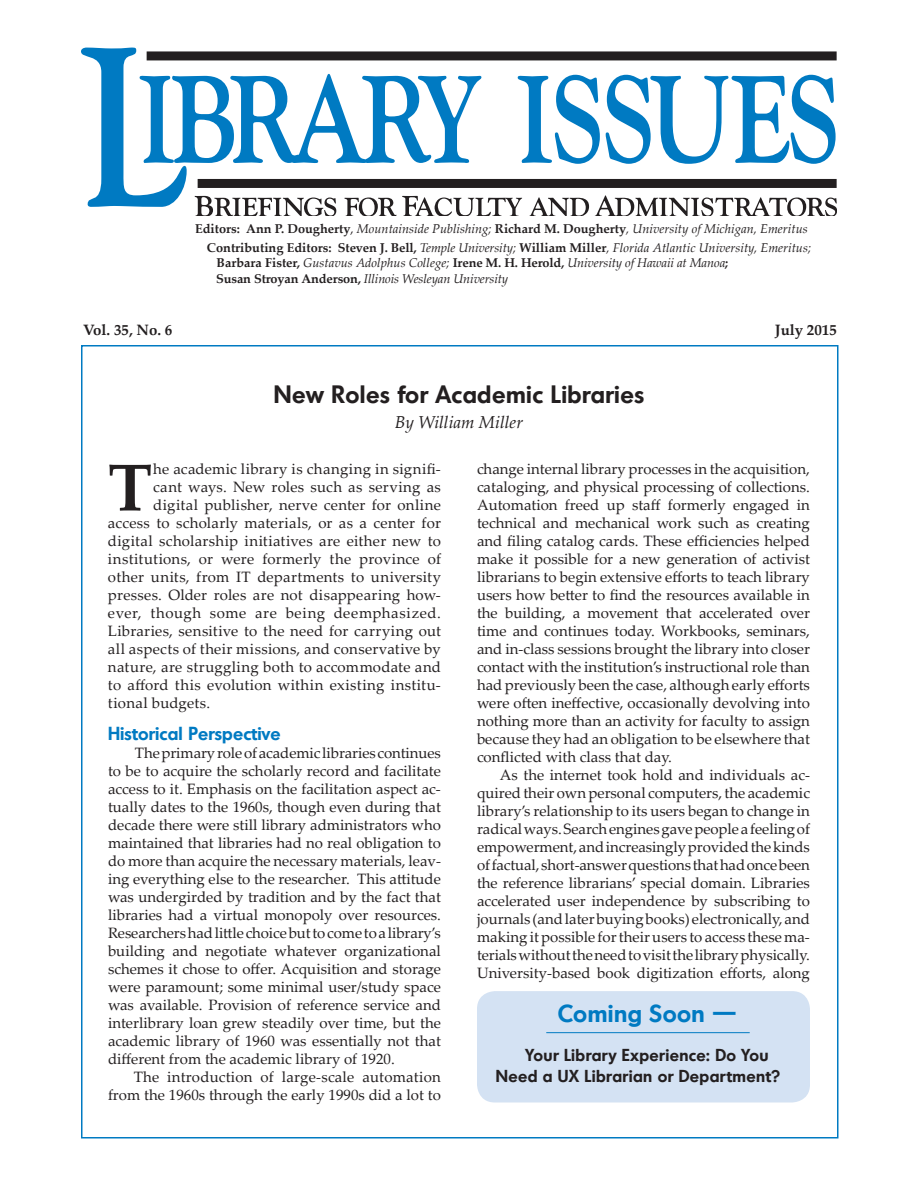
<style>
.page{position:relative;width:918px;height:1188px;background:#fff}
.page>*{position:absolute;margin:0;border:0;box-sizing:border-box;transform-origin:0 0}
.t1{font:700 66.45px "Palatino Linotype";color:#231f20}
.t2{font:600 24px "Montreal";letter-spacing:.02em;color:#231f20}
.t3{font:600 24px "Montreal";letter-spacing:.02em;color:#007ac2}
.t4{font:600 18px "Montreal";letter-spacing:.01em;color:#007ac2}
.t5{font:italic 17.25px "Palatino Linotype";color:#231f20}
.t6{font:600 16.5px/21px "Montreal";letter-spacing:.025em;color:#231f20}
.t7{font:15px/18px "Palatino Linotype";letter-spacing:.015em;color:#231f20;text-align:justify}
.t8{font:15px "Palatino Linotype";letter-spacing:.04em;color:#231f20}
.t9{font:700 15px "Palatino Linotype";color:#231f20}
.t10{font:italic 12.75px/18.8px "Palatino Linotype";color:#231f20;text-align:right}
.s1{font-weight:700;font-style:normal}
.s2{font-style:normal}
</style>
<div class="page">
<div style="left:477px;top:991px;width:333px;height:111px;background:#d4e2f3;border-radius:18px"></div>
<svg style="left:81px;top:48px;width:756px;height:168px"></svg>
<hr style="left:546px;top:1032px;width:204px;height:1px;background:#007ac2">
<p class="t10" style="left:195px;top:219px;width:618px"><span class="s1">Editors: Ann P. Dougherty</span><span class="s2">,</span> Mountainside Publishing; <span class="s1">Richard M. Dougherty</span>, University of Michigan, Emeritus<br><span class="s1">Contributing Editors: Steven J. Bell,</span> Temple University; <span class="s1">William Miller</span>, Florida Atlantic University, Emeritus;</p>
<p class="t10" style="left:216px;top:255px;width:514px;line-height:15.8px;text-align:left"><span class="s1">Barbara Fister,</span> Gustavus Adolphus College; <span class="s1">Irene M. H. Herold,</span> University of Hawaii at Manoa<span class="s1">;<br>Susan Stroyan Anderson,</span> Illinois Wesleyan University</p>
<p class="t9" style="left:83px;top:319px;width:91px">Vol. 35, No. 6</p>
<p class="t9" style="left:775px;top:319px;width:64px">July 2015</p>
<h2 class="t2" style="left:274px;top:378px;width:372px">New Roles for Academic Libraries</h2>
<p class="t5" style="left:395px;top:410px;width:130px">By William Miller</p>
<h1 class="t1" style="left:108px;top:441px;width:46px">T</h1>
<p class="t7" style="left:153px;top:460px;width:289px">he academic library is changing in signifi-</p>
<p class="t7" style="left:153px;top:478px;width:289px">cant ways. New roles such as serving as</p>
<p class="t7" style="left:153px;top:496px;width:289px">digital publisher, nerve center for online</p>
<p class="t7" style="left:108px;top:514px;width:334px">access to scholarly materials, or as a center for</p>
<p class="t7" style="left:108px;top:532px;width:334px">digital scholarship initiatives are either new to</p>
<p class="t7" style="left:108px;top:550px;width:335px">institutions, or were formerly the province of</p>
<p class="t7" style="left:108px;top:568px;width:335px">other units, from IT departments to university</p>
<p class="t7" style="left:108px;top:586px;width:334px">presses. Older roles are not disappearing how-</p>
<p class="t8" style="left:108px;top:603px;width:334px">ever, though some are being deemphasized.</p>
<p class="t7" style="left:108px;top:622px;width:334px">Libraries, sensitive to the need for carrying out</p>
<p class="t7" style="left:108px;top:640px;width:334px">all aspects of their missions, and conservative by</p>
<p class="t7" style="left:108px;top:658px;width:335px">nature, are struggling both to accommodate and</p>
<p class="t7" style="left:108px;top:676px;width:335px">to afford this evolution within existing institu-</p>
<p class="t7" style="left:108px;top:694px;width:104px">tional budgets.</p>
<p class="t4" style="left:108px;top:722px;width:174px">Historical Perspective</p>
<p class="t7" style="left:108px;top:743px;width:335px;text-indent:27px">The primary role of academic libraries continues to be to acquire the scholarly record and facilitate access to it. Emphasis on the facilitation aspect ac&shy;tually dates to the 1960s, though even during that decade there were still library administrators who maintained that libraries had no real obligation to do more than acquire the necessary materials, leav&shy;ing everything else to the researcher. This attitude was undergirded by tradition and by the fact that libraries had a virtual monopoly over resources.<br>Researchers had little choice but to come to a library’s building and negotiate whatever organizational schemes it chose to offer. Acquisition and storage were paramount; some minimal user/study space was available. Provision of reference service and interlibrary loan grew steadily over time, but the academic library of 1960 was essentially not that different from the academic library of 1920.</p>
<p class="t7" style="left:108px;top:1067px;width:334px;text-align:right">The introduction of large-scale automation from the 1960s through the early 1990s did a lot to</p>
<p class="t7" style="left:477px;top:460px;width:335px">change internal library processes in the acquisition, cataloging, and physical processing of collections.<br>Automation freed up staff formerly engaged in technical and mechanical work such as creating and filing catalog cards. These efficiencies helped make it possible for a new generation of activist librarians to begin extensive efforts to teach library users how better to find the resources available in the building, a movement that accelerated over time and continues today. Workbooks, seminars, and in-class sessions brought the library into closer contact with the institution’s instructional role than had previously been the case, although early efforts were often ineffective, occasionally devolving into nothing more than an activity for faculty to assign because they had an obligation to be elsewhere that conflicted with class that day.</p>
<p class="t7" style="left:477px;top:766px;width:335px;text-indent:23px">As the internet took hold and individuals ac&shy;quired their own personal computers, the academic library’s relationship to its users began to change in radical ways. Search engines gave people a feeling of empowerment, and increasingly provided the kinds of factual, short-answer questions that had once been the reference librarians’ special domain. Libraries accelerated user independence by subscribing to journals (and later buying books) electronically, and making it possible for their users to access these ma&shy;terials without the need to visit the library physically.<br>University-based book digitization efforts, along</p>
<h2 class="t3" style="left:558px;top:998px;width:180px">Coming Soon —</h2>
<p class="t6" style="left:496px;top:1044px;width:286px;text-indent:30px">Your Library Experience: Do You<br>Need a UX Librarian or Department?</p>
</div>
